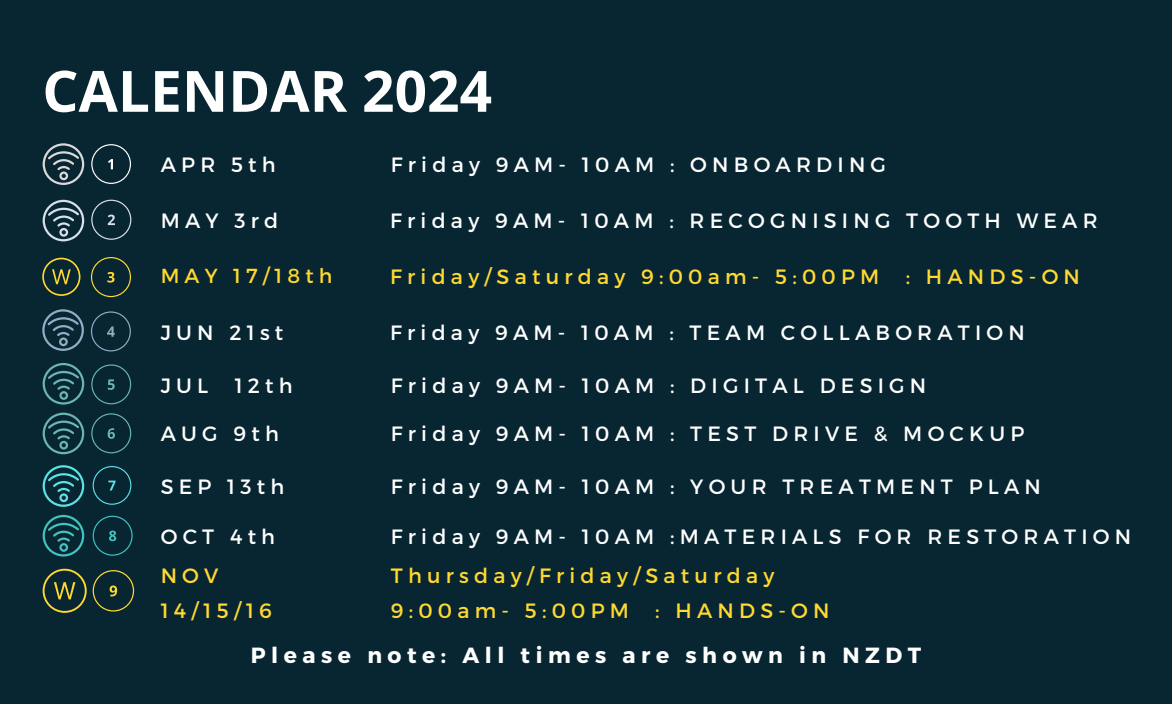
<style>
.page{position:relative;width:1172px;height:704px;background:#fff}
.page>*{position:absolute;margin:0;border:0;box-sizing:border-box;transform-origin:0 0}
.t1{font:700 56.94px "Open Sans";color:#fff}
.t2{font:700 21.94px "Montserrat";letter-spacing:.255em;color:#fff}
.t3{font:20.69px "Montserrat";letter-spacing:.255em;color:#fff}
.t4{font:20.69px/34.7px "Montserrat";letter-spacing:.255em;color:#ffd830}
.t5{font:20.25px "Montserrat";letter-spacing:.255em;color:#ffd830}
</style>
<div class="page">
<div style="left:0;top:0;width:1172px;height:703px;background:#082631"></div>
<svg style="left:42px;top:257px;width:38px;height:38px"></svg>
<svg style="left:43px;top:143px;width:41px;height:42px"></svg>
<svg style="left:91px;top:144px;width:40px;height:40px"></svg>
<svg style="left:43px;top:200px;width:41px;height:41px"></svg>
<svg style="left:42px;top:309px;width:42px;height:41px"></svg>
<svg style="left:43px;top:363px;width:41px;height:41px"></svg>
<svg style="left:43px;top:412px;width:41px;height:42px"></svg>
<svg style="left:43px;top:465px;width:41px;height:41px"></svg>
<svg style="left:43px;top:514px;width:41px;height:42px"></svg>
<svg style="left:91px;top:199px;width:40px;height:41px"></svg>
<svg style="left:91px;top:257px;width:40px;height:40px"></svg>
<svg style="left:91px;top:311px;width:40px;height:40px"></svg>
<svg style="left:91px;top:364px;width:40px;height:40px"></svg>
<svg style="left:91px;top:413px;width:40px;height:40px"></svg>
<svg style="left:93px;top:466px;width:38px;height:38px"></svg>
<svg style="left:93px;top:515px;width:40px;height:40px"></svg>
<svg style="left:93px;top:570px;width:41px;height:41px"></svg>
<svg style="left:43px;top:568px;width:44px;height:44px"></svg>
<h1 class="t1" style="left:42px;top:51px;width:451px">CALENDAR 2024</h1>
<p class="t3" style="left:161px;top:151px;width:116px">APR 5th</p>
<p class="t3" style="left:391px;top:151px;width:497px">Friday 9AM- 10AM : ONBOARDING</p>
<p class="t3" style="left:161px;top:207px;width:119px">MAY 3rd</p>
<p class="t3" style="left:390px;top:207px;width:709px">Friday 9AM- 10AM : RECOGNISING TOOTH WEAR</p>
<p class="t5" style="left:161px;top:262px;width:173px">MAY 17/18th</p>
<p class="t4" style="left:390px;top:258px;width:491px">Friday/Saturday 9:00am- 5:00PM</p>
<p class="t4" style="left:906px;top:258px;width:176px">: HANDS-ON</p>
<p class="t3" style="left:390px;top:318px;width:636px">Friday 9AM- 10AM : TEAM COLLABORATION</p>
<p class="t3" style="left:391px;top:371px;width:537px">Friday 9AM- 10AM : DIGITAL DESIGN</p>
<p class="t3" style="left:391px;top:420px;width:635px">Friday 9AM- 10AM : TEST DRIVE &amp; MOCKUP</p>
<p class="t3" style="left:161px;top:319px;width:124px">JUN 21st</p>
<p class="t3" style="left:161px;top:371px;width:49px">JUL</p>
<p class="t3" style="left:235px;top:371px;width:60px">12th</p>
<p class="t3" style="left:161px;top:420px;width:120px">AUG 9th</p>
<p class="t3" style="left:161px;top:472px;width:125px">SEP 13th</p>
<p class="t3" style="left:161px;top:522px;width:116px">OCT 4th</p>
<p class="t3" style="left:391px;top:522px;width:742px">Friday 9AM- 10AM :MATERIALS FOR RESTORATION</p>
<p class="t3" style="left:391px;top:472px;width:652px">Friday 9AM- 10AM : YOUR TREATMENT PLAN</p>
<p class="t4" style="left:161px;top:557px;width:113px">NOV<br>14/15/16</p>
<p class="t4" style="left:391px;top:557px;width:385px">Thursday/Friday/Saturday</p>
<p class="t4" style="left:391px;top:591px;width:240px">9:00am- 5:00PM</p>
<p class="t4" style="left:655px;top:591px;width:176px">: HANDS-ON</p>
<p class="t2" style="left:251px;top:640px;width:672px">Please note: All times are shown in NZDT</p>
</div>
